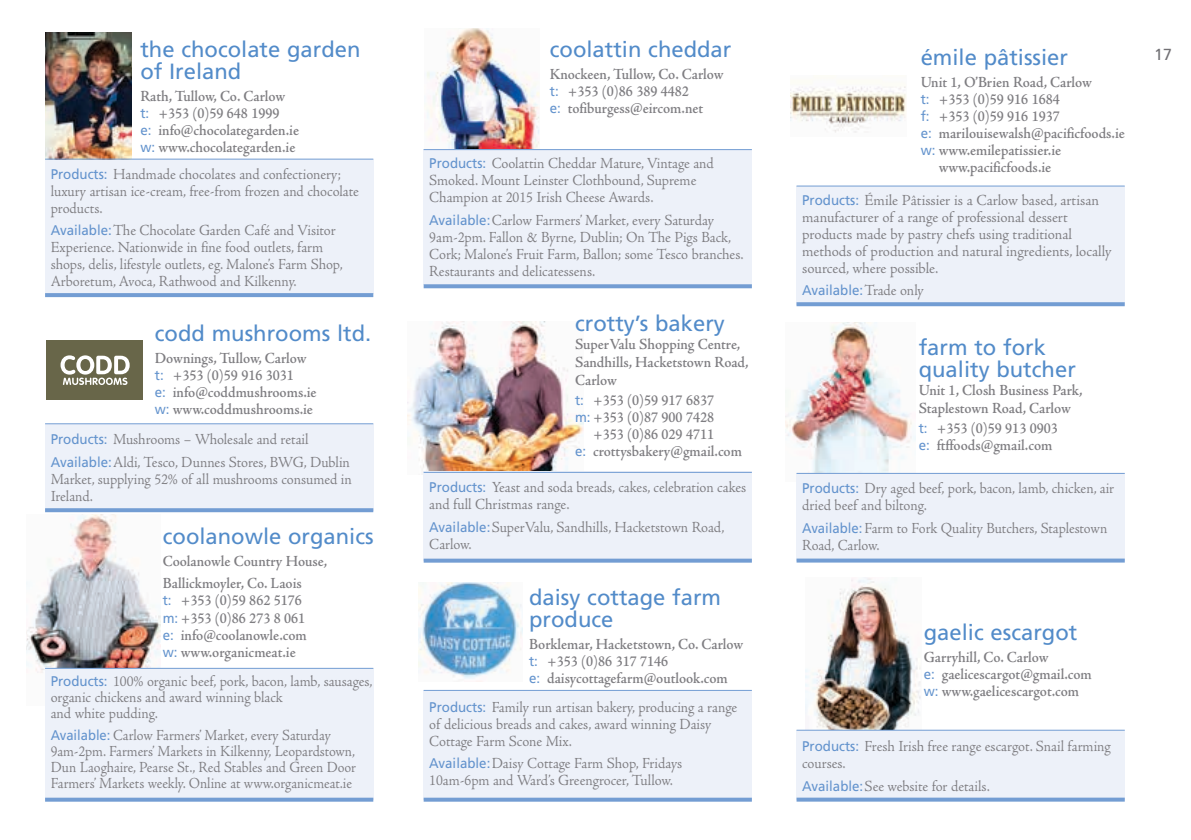
<style>
.page{position:relative;width:1191px;height:840px;background:#fff}
.page>*{position:absolute;margin:0;border:0;box-sizing:border-box;transform-origin:0 0}
.t1{font:22px/22px "Frutiger";color:#528bc9}
.t2{font:16px/17px "Adobe Jenson";letter-spacing:-.005em;color:#7e7d81;scale:.95 1}
.t3{font:600 16px/17px "Adobe Jenson";color:#7e7d81;scale:.95 1}
.t4{font:16px/17px "Adobe Jenson";letter-spacing:-.005em;color:#7e7d81}
.t5{font:16px/16px "Adobe Jenson";letter-spacing:-.005em;color:#7e7d81;scale:.93 1}
.t6{font:16px/17px "Adobe Jenson";letter-spacing:-.005em;color:#7e7d81;scale:.94 1}
.t7{font:16px "Frutiger";color:#717074}
.t8{font:14px "Frutiger";color:#6393cd;scale:.95 1}
.s1{font-family:"Frutiger";font-weight:400;font-size:14px;color:#6393cd}
.s2{font-family:"Frutiger";font-size:14px;color:#6393cd}
.s3{font-family:"Adobe Jenson";font-size:16px;color:#7e7d81}
</style>
<div class="page">
<img style="left:419px;top:582px;width:104px;height:97px">
<img style="left:790px;top:86px;width:116px;height:47px">
<img style="left:785px;top:322px;width:130px;height:150px">
<img style="left:806px;top:577px;width:115px;height:152px">
<img style="left:407px;top:321px;width:177px;height:150px">
<img style="left:427px;top:28px;width:112px;height:121px">
<img style="left:27px;top:514px;width:134px;height:159px">
<div style="left:45px;top:159px;width:328px;height:134px;background:#edf1f9"></div>
<div style="left:45px;top:423px;width:328px;height:87px;background:#edf1f9"></div>
<div style="left:45px;top:668px;width:328px;height:131px;background:#edf1f9"></div>
<div style="left:423px;top:150px;width:329px;height:135px;background:#edf1f9"></div>
<div style="left:796px;top:186px;width:328px;height:118px;background:#edf1f9"></div>
<div style="left:423px;top:471px;width:329px;height:89px;background:#edf1f9"></div>
<div style="left:423px;top:689px;width:329px;height:110px;background:#edf1f9"></div>
<div style="left:796px;top:473px;width:328px;height:87px;background:#edf1f9"></div>
<div style="left:796px;top:730px;width:328px;height:69px;background:#edf1f9"></div>
<img style="left:45px;top:33px;width:86px;height:125px">
<svg style="left:45px;top:293px;width:328px;height:4px"></svg>
<svg style="left:45px;top:508px;width:328px;height:4px"></svg>
<svg style="left:423px;top:284px;width:329px;height:4px"></svg>
<svg style="left:796px;top:302px;width:328px;height:4px"></svg>
<svg style="left:423px;top:558px;width:329px;height:4px"></svg>
<svg style="left:423px;top:797px;width:329px;height:4px"></svg>
<svg style="left:45px;top:797px;width:328px;height:4px"></svg>
<svg style="left:796px;top:558px;width:328px;height:4px"></svg>
<svg style="left:796px;top:797px;width:328px;height:4px"></svg>
<hr style="left:45px;top:158px;width:328px;height:1px;background:#739dd3">
<hr style="left:45px;top:423px;width:328px;height:1px;background:#739dd3">
<hr style="left:45px;top:667px;width:328px;height:1px;background:#739dd3">
<hr style="left:423px;top:149px;width:329px;height:1px;background:#739dd3">
<hr style="left:796px;top:185px;width:328px;height:1px;background:#739dd3">
<hr style="left:423px;top:471px;width:329px;height:1px;background:#739dd3">
<hr style="left:423px;top:689px;width:329px;height:1px;background:#739dd3">
<hr style="left:796px;top:472px;width:328px;height:1px;background:#739dd3">
<hr style="left:796px;top:729px;width:328px;height:1px;background:#739dd3">
<div style="left:47px;top:340px;width:96px;height:59px;background:#686649"></div>
<svg style="left:61px;top:355px;width:69px;height:30px"></svg>
<h1 class="t1" style="left:140px;top:38px;width:222px">the chocolate garden of Ireland</h1>
<p class="t3" style="left:140px;top:88px;width:169px">Rath, Tullow, Co. Carlow<br><span class="s1">t:</span> +353 (0)59 648 1999<br><span class="s1">e:</span> info@chocolategarden.ie <span class="s1">w:</span> www.chocolategarden.ie</p>
<p class="t2" style="left:51px;top:166px;width:326px"><span class="s2">Products:</span> Handmade chocolates and confectionery; luxury artisan ice-cream, free-from frozen and chocolate products.</p>
<p class="t2" style="left:51px;top:222px;width:309px"><span class="s2">Available:</span>The Chocolate Garden Café and Visitor Experience. Nationwide in fine food outlets, farm shops, delis, lifestyle outlets, eg. Malone’s Farm Shop, Arboretum, Avoca, Rathwood and Kilkenny.</p>
<h1 class="t1" style="left:155px;top:322px;width:218px">codd mushrooms ltd.</h1>
<p class="t3" style="left:155px;top:349px;width:172px">Downings, Tullow, Carlow <span class="s1">t:</span> +353 (0)59 916 3031<br><span class="s1">e:</span> info@coddmushrooms.ie <span class="s1">w:</span> www.coddmushrooms.ie</p>
<p class="t2" style="left:51px;top:428px;width:316px;line-height:22.6px"><span class="s2">Products:</span> Mushrooms – Wholesale and retail<br><span class="s2">Available:</span>Aldi, Tesco, Dunnes Stores, BWG, Dublin</p>
<p class="t2" style="left:51px;top:471px;width:318px">Market, supplying 52% of all mushrooms consumed in<br>Ireland.</p>
<h1 class="t1" style="left:163px;top:525px;width:212px">coolanowle organics</h1>
<p class="t3" style="left:163px;top:550px;width:174px;line-height:22px">Coolanowle Country House,<br>Ballickmoyler, Co. Laois</p>
<p class="t3" style="left:163px;top:592px;width:153px"><span class="s1">t:</span> +353 (0)59 862 5176 <span class="s1">m:</span> +353 (0)86 273 8 061 <span class="s1">e:</span> info@coolanowle.com <span class="s1">w:</span> www.organicmeat.ie</p>
<p class="t2" style="left:51px;top:673px;width:340px;line-height:16px"><span class="s2">Products:</span> 100% organic beef, pork, bacon, lamb, sausages, organic chickens and award winning black<br>and white pudding.</p>
<p class="t5" style="left:51px;top:726px;width:330px"><span class="s2">Available:</span> Carlow Farmers’ Market, every Saturday 9am-2pm. Farmers’ Markets in Kilkenny, Leopardstown, Dun Laoghaire, Pearse St., Red Stables and Green Door Farmers’ Markets weekly. Online at www.organicmeat.ie</p>
<h1 class="t1" style="left:550px;top:38px;width:183px">coolattin cheddar</h1>
<p class="t3" style="left:550px;top:66px;width:184px">Knockeen, Tullow, Co. Carlow <span class="s1">t:</span> +353 (0)86 389 4482<br><span class="s1">e:</span> tofiburgess@eircom.net</p>
<p class="t2" style="left:429px;top:155px;width:301px"><span class="s2">Products:</span> Coolattin Cheddar Mature, Vintage and<br>Smoked. Mount Leinster Clothbound, Supreme<br>Champion at 2015 Irish Cheese Awards.</p>
<p class="t2" style="left:429px;top:212px;width:332px"><span class="s2">Available:</span>Carlow Farmers’ Market, every Saturday 9am-2pm. Fallon &amp; Byrne, Dublin; On The Pigs Back, Cork; Malone’s Fruit Farm, Ballon; some Tesco branches.<br>Restaurants and delicatessens.</p>
<h1 class="t1" style="left:575px;top:312px;width:151px">crotty’s bakery</h1>
<p class="t3" style="left:575px;top:335px;width:184px;line-height:18px">SuperValu Shopping Centre,<br>Sandhills, Hacketstown Road,<br>Carlow</p>
<p class="t3" style="left:575px;top:392px;width:148px"><span class="s1">t:</span> +353 (0)59 917 6837</p>
<p class="t3" style="left:575px;top:409px;width:148px"><span class="s1">m:</span> +353 (0)87 900 7428</p>
<p class="t3" style="left:593px;top:426px;width:129px">+353 (0)86 029 4711</p>
<p class="t3" style="left:575px;top:443px;width:177px"><span class="s1">e:</span> crottysbakery@gmail.com</p>
<p class="t2" style="left:429px;top:479px;width:335px"><span class="s2">Products:</span> Yeast and soda breads, cakes, celebration cakes and full Christmas range.</p>
<p class="t2" style="left:429px;top:518px;width:312px"><span class="s2">Available:</span>SuperValu, Sandhills, Hacketstown Road,<br>Carlow.</p>
<h1 class="t1" style="left:529px;top:586px;width:193px">daisy cottage farm produce</h1>
<p class="t3" style="left:529px;top:635px;width:227px">Borklemar, Hacketstown, Co. Carlow <span class="s1">t:</span> +353 (0)86 317 7146<br><span class="s1">e:</span> daisycottagefarm@outlook.com</p>
<p class="t2" style="left:429px;top:698px;width:325px"><span class="s2">Products:</span> Family run artisan bakery, producing a range of delicious breads and cakes, award winning Daisy<br>Cottage Farm Scone Mix.</p>
<p class="t2" style="left:429px;top:755px;width:268px"><span class="s2">Available:</span>Daisy Cottage Farm Shop, Fridays<br>10am-6pm and Ward’s Greengrocer, Tullow.</p>
<h1 class="t1" style="left:920px;top:46px;width:149px">émile pâtissier</h1>
<p class="t3" style="left:920px;top:74px;width:182px">Unit 1, O’Brien Road, Carlow</p>
<p class="t3" style="left:920px;top:91px;width:148px"><span class="s1">t:</span> +353 (0)59 916 1684</p>
<p class="t3" style="left:920px;top:108px;width:148px"><span class="s1">f:</span> +353 (0)59 916 1937</p>
<p class="t3" style="left:920px;top:125px;width:216px"><span class="s1">e:</span> marilouisewalsh@pacificfoods.ie</p>
<p class="t3" style="left:920px;top:142px;width:149px"><span class="s1">w:</span> www.emilepatissier.ie</p>
<p class="t3" style="left:938px;top:159px;width:120px">www.pacificfoods.ie</p>
<p class="t4" style="left:802px;top:192px;width:311px"><span class="s2">Products:</span> Émile Pâtissier is a Carlow based, artisan manufacturer of a range of professional dessert products made by pastry chefs using traditional methods of production and natural ingredients, locally sourced, where possible.</p>
<p class="t8" style="left:802px;top:282px;width:130px">Available:<span class="s3">Trade only</span></p>
<h1 class="t1" style="left:918px;top:336px;width:159px">farm to fork quality butcher</h1>
<p class="t3" style="left:918px;top:381px;width:174px;line-height:18px">Unit 1, Closh Business Park,<br>Staplestown Road, Carlow</p>
<p class="t3" style="left:918px;top:419px;width:148px"><span class="s1">t:</span> +353 (0)59 913 0903 <span class="s1">e:</span> ftffoods@gmail.com</p>
<p class="t2" style="left:802px;top:480px;width:330px"><span class="s2">Products:</span> Dry aged beef, pork, bacon, lamb, chicken, air dried beef and biltong.</p>
<p class="t6" style="left:802px;top:520px;width:326px"><span class="s2">Available:</span>Farm to Fork Quality Butchers, Staplestown<br>Road, Carlow.</p>
<h1 class="t1" style="left:924px;top:621px;width:155px">gaelic escargot</h1>
<p class="t3" style="left:924px;top:649px;width:178px">Garryhill, Co. Carlow<br><span class="s1">e:</span> gaelicescargot@gmail.com <span class="s1">w:</span> www.gaelicescargot.com</p>
<p class="t2" style="left:802px;top:738px;width:326px"><span class="s2">Products:</span> Fresh Irish free range escargot. Snail farming courses.</p>
<p class="t2" style="left:802px;top:777px;width:199px"><span class="s2">Available:</span>See website for details.</p>
<p class="t7" style="left:1154px;top:45px;width:19px">17</p>
</div>
